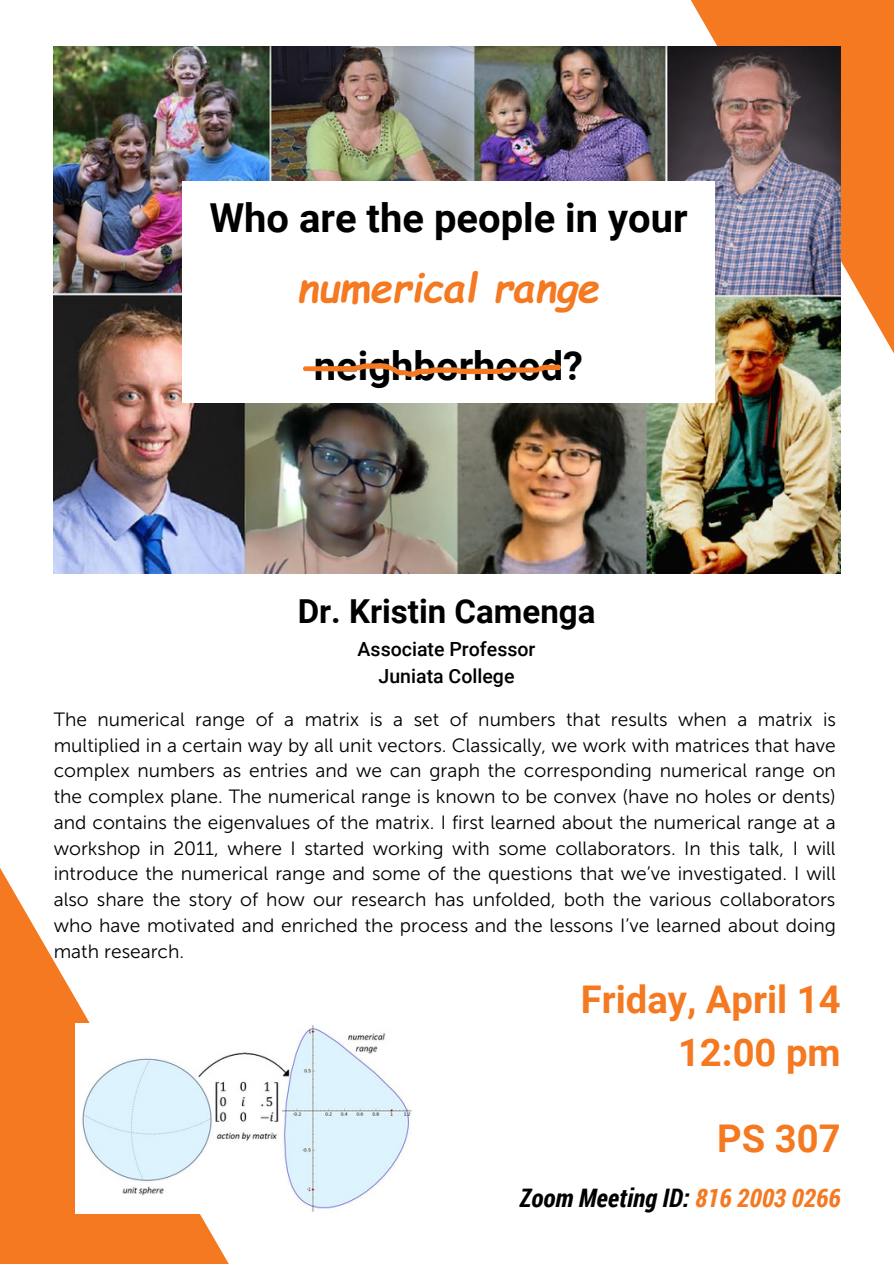
<style>
.page{position:relative;width:894px;height:1264px;background:#fff}
.page>*{position:absolute;margin:0;border:0;box-sizing:border-box;transform-origin:0 0}
.t1{font:700 39.9px "Roboto";color:#000}
.t2{font:italic 700 39.9px "Comic Sans MS";color:#f47920}
.t3{font:700 38.25px/52.9px "Roboto";color:#f47920;text-align:right}
.t4{font:700 33px "Roboto";color:#000}
.t5{font:italic 700 25.5px "Roboto Condensed";color:#000}
.t6{font:500 19.5px/27px "Roboto";color:#000;text-align:center}
.t7{font:19.2px/25.8px "Museo Sans 300";color:#000;text-align:justify}
.s1{color:#f47920}
</style>
<div class="page">
<svg style="left:0;top:868px;width:229px;height:395px;fill:#f47920"></svg>
<img style="left:75px;top:1023px;width:337px;height:190px">
<svg style="left:690px;top:0;width:203px;height:370px;background:#f38c41"></svg>
<img style="left:54px;top:46px;width:786px;height:527px">
<div style="left:182px;top:181px;width:532px;height:222px;background:#fff"></div>
<svg style="left:305px;top:363px;width:255px;height:11px"></svg>
<h1 class="t1" style="left:209px;top:195px;width:479px">Who are the people in your</h1>
<h1 class="t2" style="left:297px;top:258px;width:303px">numerical range</h1>
<h1 class="t1" style="left:314px;top:342px;width:270px">neighborhood?</h1>
<h3 class="t4" style="left:297px;top:592px;width:299px">Dr. Kristin Camenga</h3>
<p class="t6" style="left:357px;top:635px;width:179px">Associate Professor<br>Juniata College</p>
<p class="t7" style="left:54px;top:706px;width:783px">The numerical range of a matrix is a set of numbers that results when a matrix is multiplied in a certain way by all unit vectors. Classically, we work with matrices that have complex numbers as entries and we can graph the corresponding numerical range on the complex plane. The numerical range is known to be convex (have no holes or dents) and contains the eigenvalues of the matrix. I first learned about the numerical range at a workshop in 2011, where I started working with some collaborators. In this talk, I will introduce the numerical range and some of the questions that we’ve investigated. I will also share the story of how our research has unfolded, both the various collaborators who have motivated and enriched the process and the lessons I’ve learned about doing math research.</p>
<h2 class="t3" style="left:580px;top:973px;width:261px">Friday, April 14<br>12:00 pm</h2>
<h2 class="t3" style="left:717px;top:1112px;width:125px">PS 307</h2>
<h3 class="t5" style="left:519px;top:1180px;width:322px">Zoom Meeting ID: <span class="s1">816 2003 0266</span></h3>
</div>
